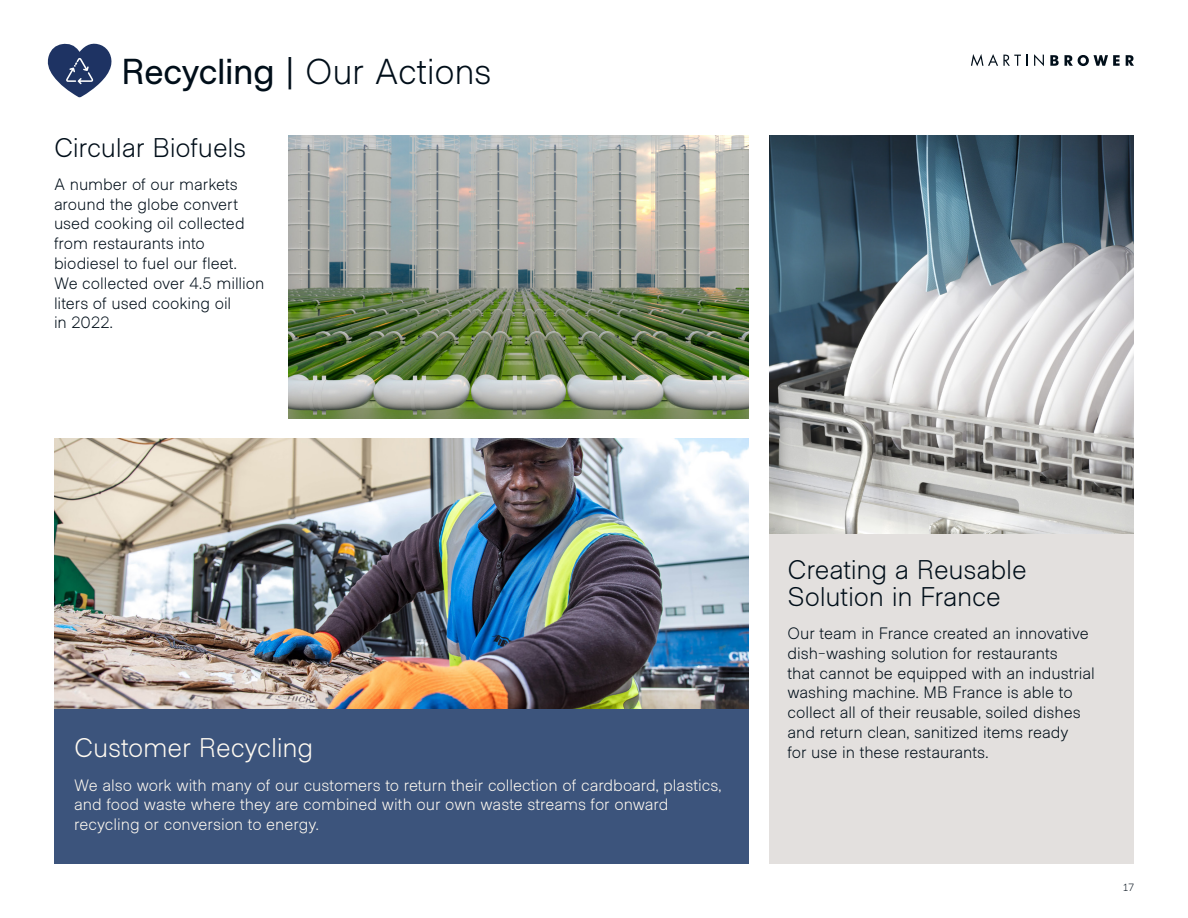
<style>
.page{position:relative;width:1188px;height:918px;background:#fff}
.page>*{position:absolute;margin:0;border:0;box-sizing:border-box;transform-origin:0 0}
.Section_Header_Mediu{font:500 36px "Metro Sans";letter-spacing:-.01em;color:#000e19}
.Header_Light{font:300 27px/27px "Metro Sans";letter-spacing:-.01em;color:#000e19}
.Header_Light-2{font:300 27px "Metro Sans";letter-spacing:-.01em;color:#fffaf1}
.Body{font:300 16.5px/19.8px "Metro Sans";color:#000e19}
.Body-2{font:300 16.5px/19.8px "Metro Sans";color:#fffaf1}
.t1{font:300 10.5px "Metro Sans";color:#000e19}
.s1{font-weight:300}
</style>
<div class="page">
<svg style="left:971px;top:54px;width:57px;height:12px"></svg>
<svg style="left:1034px;top:54px;width:10px;height:12px"></svg>
<svg style="left:1050px;top:55px;width:9px;height:11px"></svg>
<svg style="left:1065px;top:55px;width:55px;height:11px"></svg>
<svg style="left:1126px;top:55px;width:8px;height:11px"></svg>
<div style="left:769px;top:135px;width:365px;height:729px;background:#e3e0de"></div>
<img style="left:769px;top:135px;width:365px;height:398px">
<img style="left:288px;top:135px;width:461px;height:283px">
<div style="left:54px;top:709px;width:695px;height:155px;background:#3c547c"></div>
<img style="left:54px;top:439px;width:695px;height:270px">
<svg style="left:48px;top:44px;width:64px;height:53px"></svg>
<p class="Section_Header_Mediu" style="left:122px;top:50px;width:372px">Recycling | <span class="s1">Our Actions</span></p>
<p class="Header_Light" style="left:54px;top:136px;width:194px">Circular Biofuels</p>
<p class="Body" style="left:54px;top:176px;width:212px">A number of our markets around the globe convert used cooking oil collected from restaurants into biodiesel to fuel our fleet.<br>We collected over 4.5 million liters of used cooking oil<br>in 2022.</p>
<p class="Header_Light-2" style="left:74px;top:732px;width:240px">Customer Recycling</p>
<p class="Body-2" style="left:74px;top:777px;width:649px">We also work with many of our customers to return their collection of cardboard, plastics, and food waste where they are combined with our own waste streams for onward recycling or conversion to energy.</p>
<p class="Header_Light" style="left:788px;top:559px;width:241px">Creating a Reusable<br>Solution in France</p>
<p class="Body" style="left:788px;top:625px;width:309px">Our team in France created an innovative dish-washing solution for restaurants<br>that cannot be equipped with an industrial washing machine. MB France is able to collect all of their reusable, soiled dishes and return clean, sanitized items ready<br>for use in these restaurants.</p>
<p class="t1" style="left:1123px;top:881px;width:13px">17</p>
</div>
